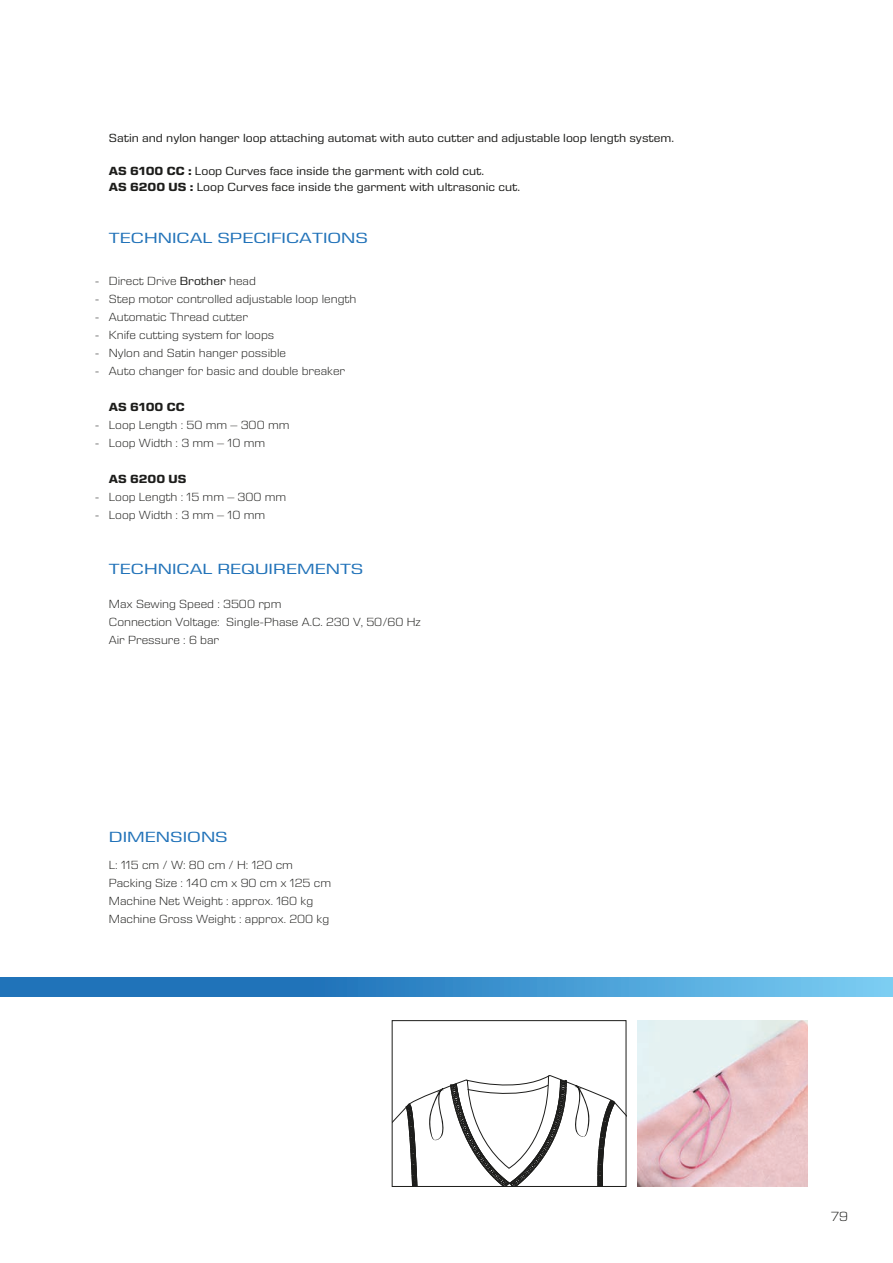
<style>
.page{position:relative;width:893px;height:1263px;background:#fff}
.page>*{position:absolute;margin:0;border:0;box-sizing:border-box;transform-origin:0 0}
.t1{font:15px "Eurostile Next LT Pro";color:#2273b9;scale:1.35 1}
.t2{font:300 13.5px "Eurostile Next LT Pro";color:#1d1d1b;scale:1.1 1}
.t3{font:300 12px/18px "Eurostile Next LT Pro";color:#1d1d1b;scale:1.1 1}
.t4{font:12px/16.5px "Eurostile Next LT Pro";color:#1d1d1b;scale:1.1 1}
.t5{font:700 12px "Eurostile Next LT Pro";color:#1d1d1b;scale:1.1 1}
.s1{font-weight:700}
.s2{font-weight:400}
</style>
<div class="page">
<img style="left:637px;top:1020px;width:171px;height:166px">
<svg style="left:0;top:977px;width:893px;height:19px"></svg>
<div style="left:392px;top:1020px;width:234px;height:167px;border:1px solid #1d1d1b"></div>
<svg style="left:392px;top:1074px;width:234px;height:112px"></svg>
<p class="t4" style="left:109px;top:129px;width:515px">Satin and nylon hanger loop attaching automat with auto cutter and adjustable loop length system.</p>
<p class="t4" style="left:109px;top:162px;width:375px"><span class="s1">AS 6100 CC :</span> Loop Curves face inside the garment with cold cut.<br><span class="s1">AS 6200 US :</span> Loop Curves face inside the garment with ultrasonic cut.</p>
<p class="t3" style="left:95px;top:272px;width:6px;text-align:justify">- - - - - -</p>
<p class="t3" style="left:95px;top:416px;width:6px">- -</p>
<p class="t3" style="left:95px;top:488px;width:6px">- -</p>
<p class="t1" style="left:109px;top:230px;width:193px">TECHNICAL SPECIFICATIONS</p>
<p class="t3" style="left:109px;top:272px;width:227px">Direct Drive <span class="s2">Brother</span> head<br>Step motor controlled adjustable loop length Automatic Thread cutter<br>Knife cutting system for loops<br>Nylon and Satin hanger possible<br>Auto changer for basic and double breaker</p>
<p class="t5" style="left:109px;top:400px;width:70px">AS 6100 CC</p>
<p class="t3" style="left:109px;top:416px;width:166px">Loop Length : 50 mm – 300 mm<br>Loop Width : 3 mm – 10 mm</p>
<p class="t5" style="left:109px;top:472px;width:72px">AS 6200 US</p>
<p class="t3" style="left:109px;top:488px;width:163px">Loop Length : 15 mm – 300 mm<br>Loop Width : 3 mm – 10 mm</p>
<p class="t1" style="left:109px;top:561px;width:190px">TECHNICAL REQUIREMENTS</p>
<p class="t3" style="left:109px;top:595px;width:285px">Max Sewing Speed : 3500 rpm<br>Connection Voltage: Single-Phase A.C. 230 V, 50/60 Hz<br>Air Pressure : 6 bar</p>
<p class="t1" style="left:109px;top:829px;width:90px">DIMENSIONS</p>
<p class="t3" style="left:109px;top:856px;width:203px">L: 115 cm / W: 80 cm / H: 120 cm<br>Packing Size : 140 cm x 90 cm x 125 cm<br>Machine Net Weight : approx. 160 kg<br>Machine Gross Weight : approx. 200 kg</p>
<p class="t2" style="left:831px;top:1209px;width:17px">79</p>
</div>
